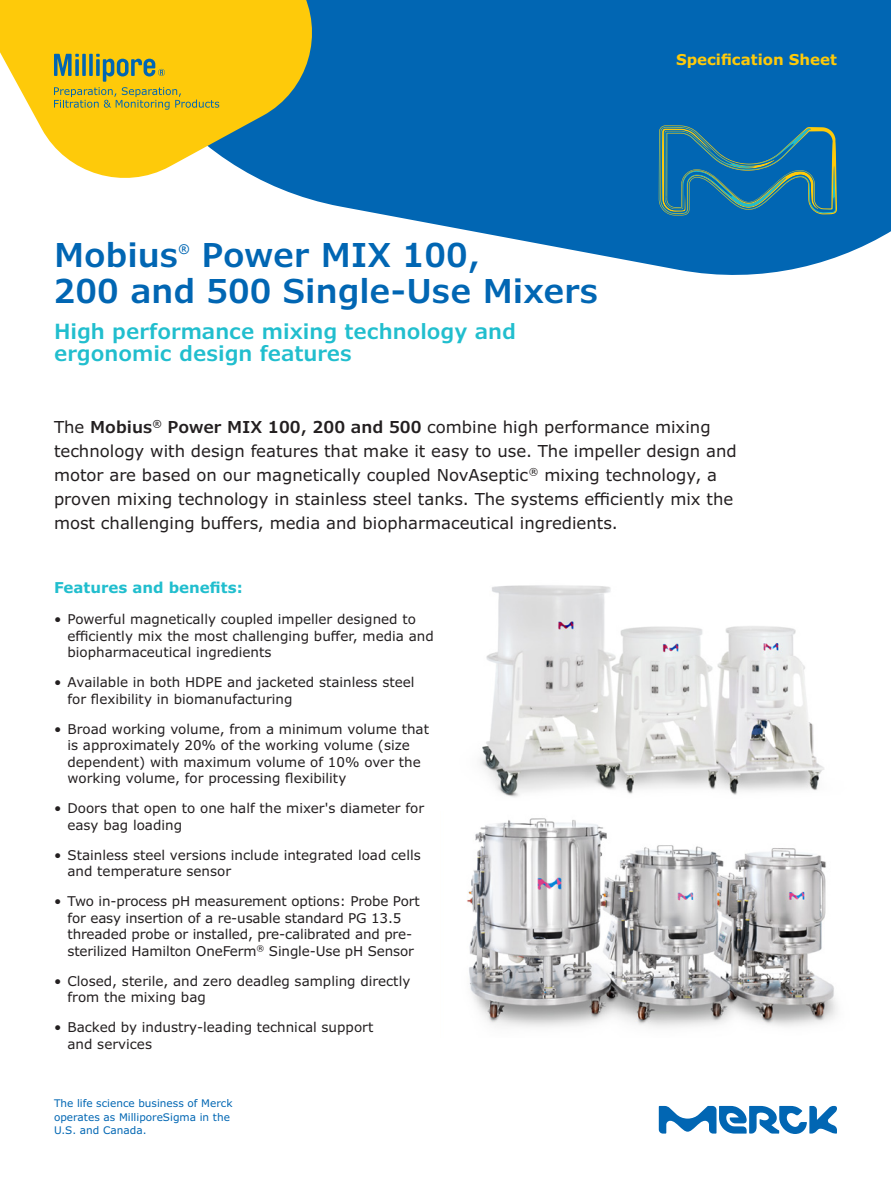
<style>
.page{position:relative;width:891px;height:1188px;background:#fff}
.page>*{position:absolute;margin:0;border:0;box-sizing:border-box;transform-origin:0 0}
.Headline_22_24{font:600 33px/36px "Verdana Pro";color:#0166b3}
.Subhead_11_13{font:600 21px/22.5px "Verdana Pro";color:#21bece}
.Subhead_11_13-2{font:16.5px/24px "Verdana Pro";color:#231f20}
.Body_Head_10_12{font:700 15px "Verdana Pro";color:#21bece}
.Body_Head_10_12__spa{font:700 15px "Verdana Pro";color:#feca0a}
.t1{font:13.5px/16.5px "Verdana Pro";color:#231f20}
.Headline_22_24-2{font:600 12px "Verdana Pro";color:#0166b3}
.t2{font:10.5px/13.5px "Verdana Pro";color:#0166b3}
.s1{font-weight:600}
</style>
<div class="page">
<img style="left:480px;top:585px;width:344px;height:212px">
<img style="left:467px;top:818px;width:370px;height:210px">
<svg style="left:286px;top:0;width:605px;height:275px;background:#227abd"></svg>
<svg style="left:659px;top:125px;width:178px;height:90px;background:#1d74a2"></svg>
<svg style="left:0;top:0;width:325px;height:191px;fill:#feca0a"></svg>
<svg style="left:54px;top:54px;width:165px;height:56px;background:#cdb629"></svg>
<svg style="left:659px;top:1106px;width:178px;height:28px"></svg>
<p class="Headline_22_24" style="left:54px;top:237px;width:126px">Mobius</p>
<p class="Headline_22_24-2" style="left:178px;top:241px;width:13px">®</p>
<p class="Headline_22_24" style="left:54px;top:237px;width:546px;text-indent:148px">Power MIX 100,<br>200 and 500 Single-Use Mixers</p>
<p class="Subhead_11_13" style="left:54px;top:320px;width:463px">High performance mixing technology and ergonomic design features</p>
<p class="Body_Head_10_12__spa" style="left:676px;top:50px;width:162px">Specification Sheet</p>
<p class="Subhead_11_13-2" style="left:54px;top:415px;width:684px">The <span class="s1">Mobius</span><sup>®</sup> <span class="s1">Power MIX 100, 200 and 500</span> combine high performance mixing technology with design features that make it easy to use. The impeller design and motor are based on our magnetically coupled NovAseptic<sup>®</sup> mixing technology, a proven mixing technology in stainless steel tanks. The systems efficiently mix the most challenging buffers, media and biopharmaceutical ingredients.</p>
<p class="Body_Head_10_12" style="left:54px;top:578px;width:190px">Features and benefits:</p>
<p class="t1" style="left:68px;top:611px;width:368px;text-indent:-14px">• Powerful magnetically coupled impeller designed to efficiently mix the most challenging buffer, media and biopharmaceutical ingredients</p>
<p class="t1" style="left:68px;top:674px;width:349px;text-indent:-14px">• Available in both HDPE and jacketed stainless steel for flexibility in biomanufacturing</p>
<p class="t1" style="left:68px;top:721px;width:363px;text-indent:-14px">• Broad working volume, from a minimum volume that is approximately 20% of the working volume (size dependent) with maximum volume of 10% over the working volume, for processing flexibility</p>
<p class="t1" style="left:68px;top:800px;width:358px;text-indent:-14px">• Doors that open to one half the mixer's diameter for easy bag loading</p>
<p class="t1" style="left:68px;top:847px;width:355px;text-indent:-14px">• Stainless steel versions include integrated load cells and temperature sensor</p>
<p class="t1" style="left:54px;top:893px;width:367px;text-align:center">• Two in-process pH measurement options: Probe Port for easy insertion of a re-usable standard PG 13.5 threaded probe or installed, pre-calibrated and pre&shy;sterilized Hamilton OneFerm<sup>®</sup> Single-Use pH Sensor</p>
<p class="t1" style="left:68px;top:973px;width:344px;text-indent:-14px">• Closed, sterile, and zero deadleg sampling directly from the mixing bag</p>
<p class="t1" style="left:68px;top:1019px;width:307px;text-indent:-14px">• Backed by industry-leading technical support and services</p>
<p class="t2" style="left:54px;top:1097px;width:180px">The life science business of Merck operates as MilliporeSigma in the<br>U.S. and Canada.</p>
</div>
